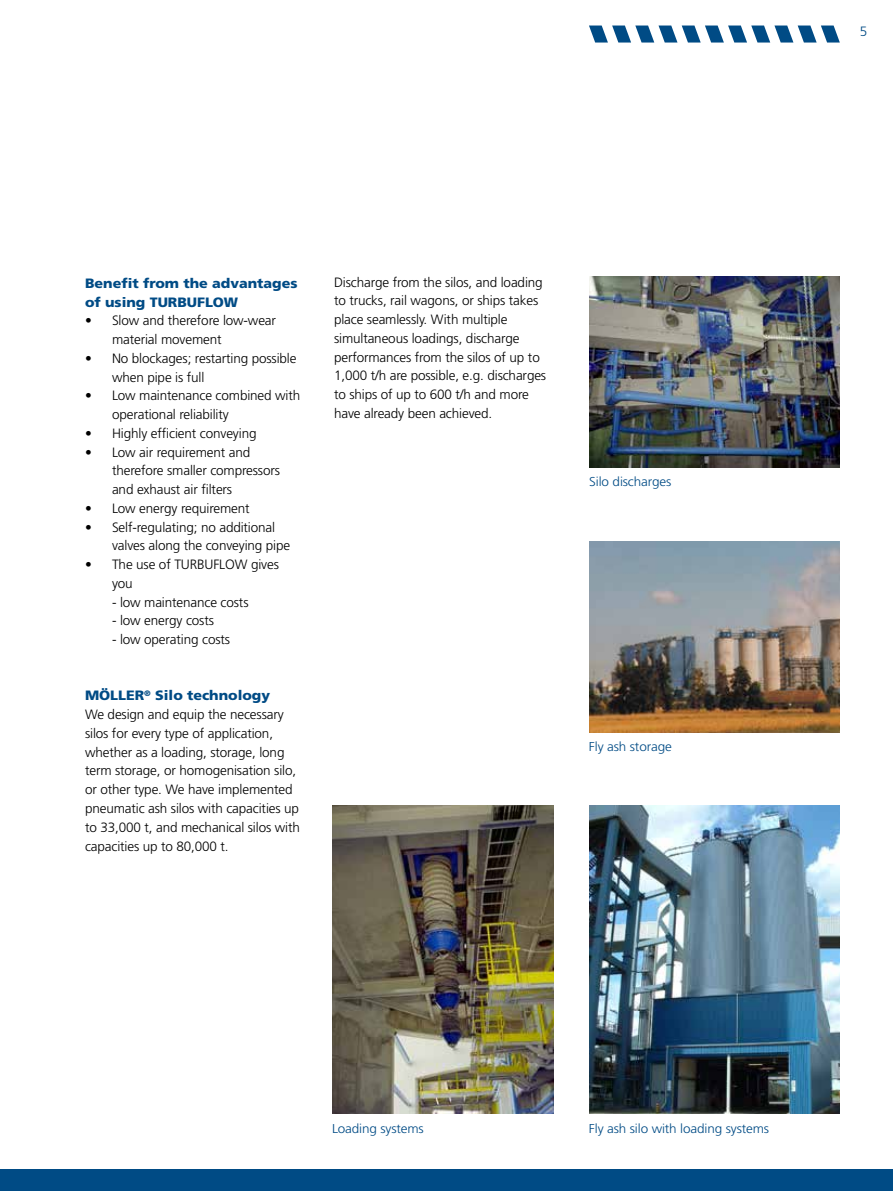
<style>
.page{position:relative;width:893px;height:1191px;background:#fff}
.page>*{position:absolute;margin:0;border:0;box-sizing:border-box;transform-origin:0 0}
.t1{font:300 13.5px/18.8px "Frutiger";letter-spacing:-.01em;color:#000}
.t2{font:900 13.5px/18.8px "Frutiger";color:#004b85;scale:1.05 1}
.t3{font:300 13.5px "Frutiger";color:#004b85}
.t4{font:300 12.9px "Frutiger";letter-spacing:-.01em;color:#004b85;scale:1.05 1}
.s1{font-weight:900;color:#004b85}
</style>
<div class="page">
<div style="left:0;top:1169px;width:893px;height:22px;background:#004b85"></div>
<svg style="left:589px;top:26px;width:251px;height:17px"></svg>
<img style="left:589px;top:541px;width:251px;height:191px">
<img style="left:589px;top:805px;width:251px;height:308px">
<img style="left:589px;top:276px;width:251px;height:192px">
<img style="left:332px;top:805px;width:221px;height:308px">
<p class="t2" style="left:85px;top:274px;width:204px">Benefit from the advantages of using TURBUFLOW</p>
<p class="t1" style="left:112px;top:311px;width:166px;text-indent:-27px">• Slow and therefore low-wear material movement</p>
<p class="t1" style="left:112px;top:349px;width:186px;text-indent:-27px">• No blockages; restarting possible when pipe is full</p>
<p class="t1" style="left:112px;top:386px;width:190px;text-indent:-27px">• Low maintenance combined with operational reliability</p>
<p class="t1" style="left:85px;top:424px;width:173px">• Highly efficient conveying</p>
<p class="t1" style="left:112px;top:443px;width:169px;text-indent:-27px">• Low air requirement and therefore smaller compressors and exhaust air filters</p>
<p class="t1" style="left:85px;top:499px;width:166px">• Low energy requirement</p>
<p class="t1" style="left:112px;top:518px;width:180px;text-indent:-27px">• Self-regulating; no additional valves along the conveying pipe</p>
<p class="t1" style="left:112px;top:555px;width:168px;text-indent:-27px">• The use of TURBUFLOW gives you</p>
<p class="t1" style="left:112px;top:593px;width:138px">- low maintenance costs</p>
<p class="t1" style="left:112px;top:611px;width:103px">- low energy costs</p>
<p class="t1" style="left:112px;top:630px;width:120px">- low operating costs</p>
<p class="t1" style="left:85px;top:686px;width:216px"><span class="s1">MÖLLER</span><sup>®</sup> <span class="s1">Silo technology<br></span>We design and equip the necessary silos for every type of application, whether as a loading, storage, long term storage, or homogenisation silo, or other type. We have implemented pneumatic ash silos with capacities up to 33,000 t, and mechanical silos with capacities up to 80,000 t.</p>
<p class="t1" style="left:334px;top:273px;width:214px">Discharge from the silos, and loading to trucks, rail wagons, or ships takes place seamlessly. With multiple simultaneous loadings, discharge performances from the silos of up to 1,000 t/h are possible, e.g. discharges to ships of up to 600 t/h and more have already been achieved.</p>
<p class="t4" style="left:589px;top:474px;width:80px">Silo discharges</p>
<p class="t4" style="left:589px;top:739px;width:80px">Fly ash storage</p>
<p class="t3" style="left:860px;top:23px;width:9px">5</p>
<p class="t4" style="left:332px;top:1120px;width:89px">Loading systems</p>
<p class="t4" style="left:589px;top:1120px;width:173px">Fly ash silo with loading systems</p>
</div>
